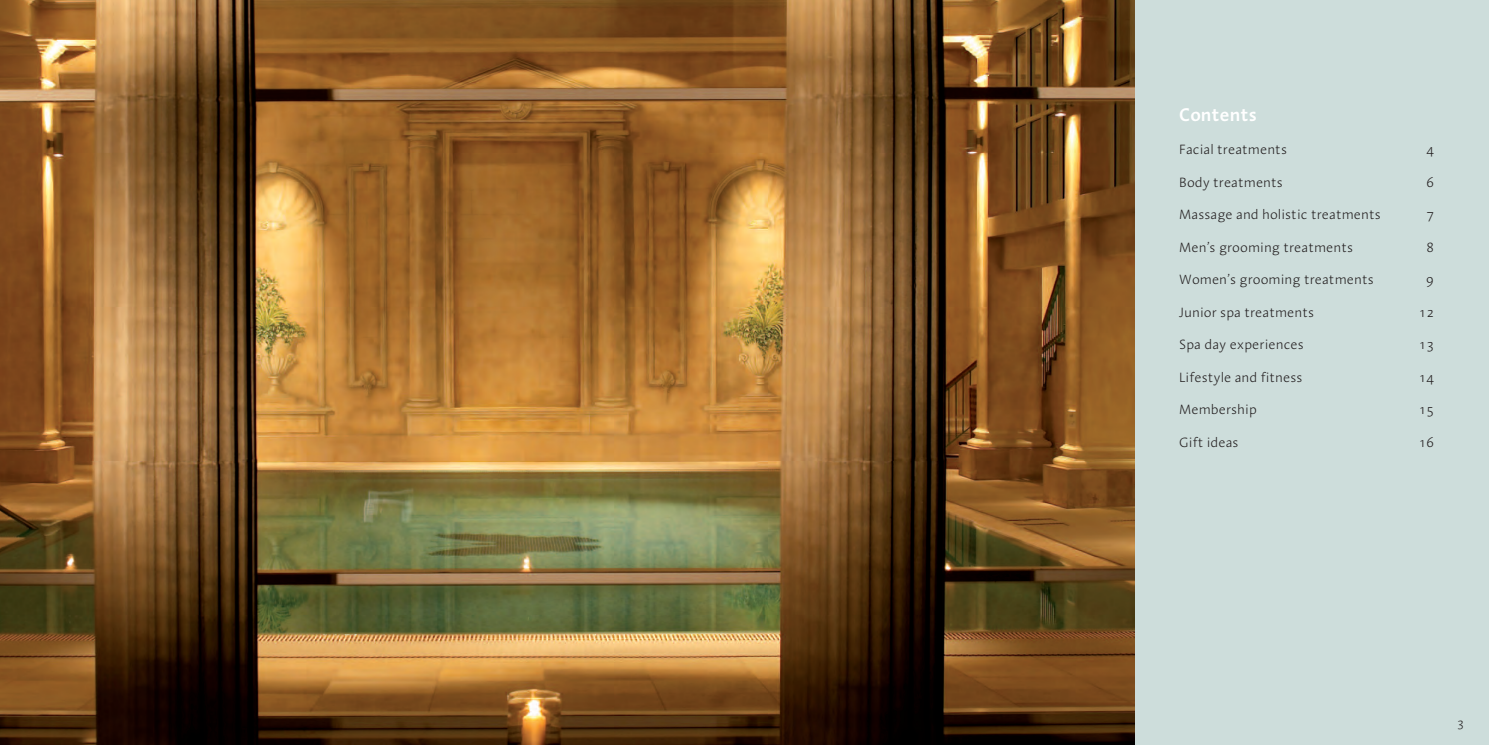
<style>
.page{position:relative;width:1489px;height:745px;background:#fff}
.page>*{position:absolute;margin:0;border:0;box-sizing:border-box;transform-origin:0 0}
.t1{font:600 18.75px "Linotype Aroma";color:#fff}
.t2{font:300 13.75px "Linotype Aroma";color:#231f20}
.t3{font:300 12.5px "Linotype Aroma";color:#231f20}
</style>
<div class="page">
<div style="left:1134px;top:0;width:354px;height:744px;background:#cddddb"></div>
<img style="left:0;top:0;width:1134px;height:744px">
<h1 class="t1" style="left:1179px;top:109px;width:79px">Contents</h1>
<p class="t2" style="left:1179px;top:145px;width:109px">Facial treatments</p>
<p class="t2" style="left:1426px;top:145px;width:9px">4</p>
<p class="t2" style="left:1179px;top:177px;width:105px">Body treatments</p>
<p class="t2" style="left:1426px;top:177px;width:9px">6</p>
<p class="t2" style="left:1179px;top:210px;width:203px">Massage and holistic treatments</p>
<p class="t2" style="left:1426px;top:210px;width:9px">7</p>
<p class="t2" style="left:1179px;top:242px;width:175px">Men’s grooming treatments</p>
<p class="t2" style="left:1426px;top:242px;width:9px">8</p>
<p class="t2" style="left:1179px;top:275px;width:196px">Women’s grooming treatments</p>
<p class="t2" style="left:1426px;top:275px;width:9px">9</p>
<p class="t2" style="left:1179px;top:307px;width:136px">Junior spa treatments</p>
<p class="t2" style="left:1418px;top:307px;width:17px">12</p>
<p class="t2" style="left:1179px;top:340px;width:126px">Spa day experiences</p>
<p class="t2" style="left:1418px;top:340px;width:17px">13</p>
<p class="t2" style="left:1179px;top:372px;width:125px">Lifestyle and fitness</p>
<p class="t2" style="left:1418px;top:372px;width:17px">14</p>
<p class="t2" style="left:1179px;top:405px;width:79px">Membership</p>
<p class="t2" style="left:1418px;top:405px;width:17px">15</p>
<p class="t2" style="left:1179px;top:437px;width:61px">Gift ideas</p>
<p class="t2" style="left:1418px;top:437px;width:17px">16</p>
<p class="t3" style="left:1457px;top:717px;width:8px">3</p>
</div>
